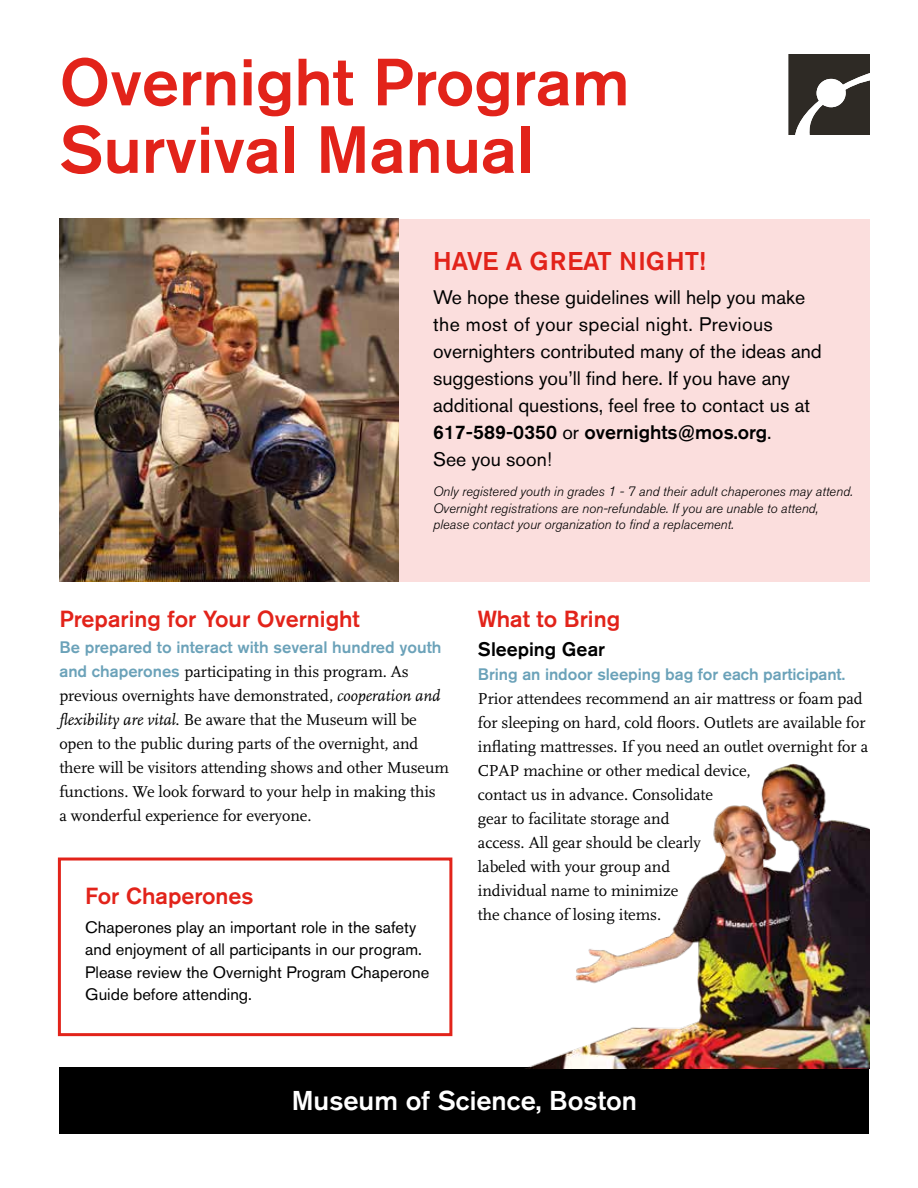
<style>
.page{position:relative;width:918px;height:1188px;background:#fff}
.page>*{position:absolute;margin:0;border:0;box-sizing:border-box;transform-origin:0 0}
.t1{font:500 66px/67.5px "Akzidenz Grotesk BE";color:#e2231a}
.t2{font:500 27px "Akzidenz Grotesk BE";color:#fff}
.t3{font:500 25.5px "Akzidenz Grotesk BE";color:#e2231a}
.t4{font:500 23.1px "Akzidenz Grotesk BE";color:#e2231a}
.t5{font:19.5px/27px "Akzidenz Grotesk BE";color:#000}
.t6{font:500 19.5px "Akzidenz Grotesk BE";color:#000}
.t7{font:16.5px/24px "Scala OT";letter-spacing:-.005em;color:#000}
.t8{font:16.5px/22.5px "Akzidenz Grotesk BE";color:#000}
.t9{font:500 16.5px "Akzidenz Grotesk BE";letter-spacing:-.005em;color:#6ba2b9}
.t10{font:italic 300 13.5px/16.5px "Akzidenz Grotesk BE";color:#000}
.s1{font-weight:500}
.s2{font-family:"Akzidenz Grotesk BE";font-weight:500;color:#6ba2b9}
.s3{font-style:italic}
</style>
<div class="page">
<div style="left:380px;top:219px;width:489px;height:363px;background:#fbdedd"></div>
<svg style="left:788px;top:54px;width:81px;height:81px"></svg>
<img style="left:59px;top:219px;width:340px;height:363px">
<div style="left:59px;top:1068px;width:810px;height:66px;background:#000"></div>
<img style="left:522px;top:763px;width:347px;height:305px">
<div style="left:58px;top:858px;width:394px;height:178px;border:3px solid #e2231a"></div>
<h1 class="t1" style="left:59px;top:47px;width:572px">Overnight Program<br>Survival Manual</h1>
<h3 class="t3" style="left:433px;top:246px;width:274px">HAVE A GREAT NIGHT!</h3>
<p class="t5" style="left:433px;top:284px;width:390px">We hope these guidelines will help you make the most of your special night. Previous overnighters contributed many of the ideas and suggestions you’ll find here. If you have any additional questions, feel free to contact us at <span class="s1">617-589-0350</span> or <span class="s1">overnights@mos.org</span>.<br>See you soon!</p>
<p class="t10" style="left:433px;top:483px;width:421px">Only registered youth in grades 1 - 7 and their adult chaperones may attend.<br>Overnight registrations are non-refundable. If you are unable to attend, please contact your organization to find a replacement.</p>
<h3 class="t4" style="left:59px;top:605px;width:302px">Preparing for Your Overnight</h3>
<p class="t9" style="left:59px;top:637px;width:384px">Be prepared to interact with several hundred youth</p>
<p class="t7" style="left:59px;top:660px;width:391px"><span class="s2">and chaperones</span> participating in this program. As previous overnights have demonstrated, <span class="s3">cooperation and flexibility are vital</span>. Be aware that the Museum will be open to the public during parts of the overnight, and there will be visitors attending shows and other Museum functions. We look forward to your help in making this<br>a wonderful experience for everyone.</p>
<h3 class="t4" style="left:85px;top:881px;width:170px">For Chaperones</h3>
<p class="t8" style="left:85px;top:916px;width:346px">Chaperones play an important role in the safety and enjoyment of all participants in our program.<br>Please review the Overnight Program Chaperone Guide before attending.</p>
<h3 class="t4" style="left:478px;top:605px;width:144px">What to Bring</h3>
<p class="t6" style="left:478px;top:637px;width:129px">Sleeping Gear</p>
<p class="t9" style="left:478px;top:664px;width:369px">Bring an indoor sleeping bag for each participant.</p>
<p class="t7" style="left:478px;top:687px;width:392px">Prior attendees recommend an air mattress or foam pad for sleeping on hard, cold floors. Outlets are available for inflating mattresses. If you need an outlet overnight for a CPAP machine or other medical device,<br>contact us in advance. Consolidate<br>gear to facilitate storage and<br>access. All gear should be clearly<br>labeled with your group and<br>individual name to minimize<br>the chance of losing items.</p>
<h2 class="t2" style="left:292px;top:1084px;width:347px">Museum of Science, Boston</h2>
</div>
